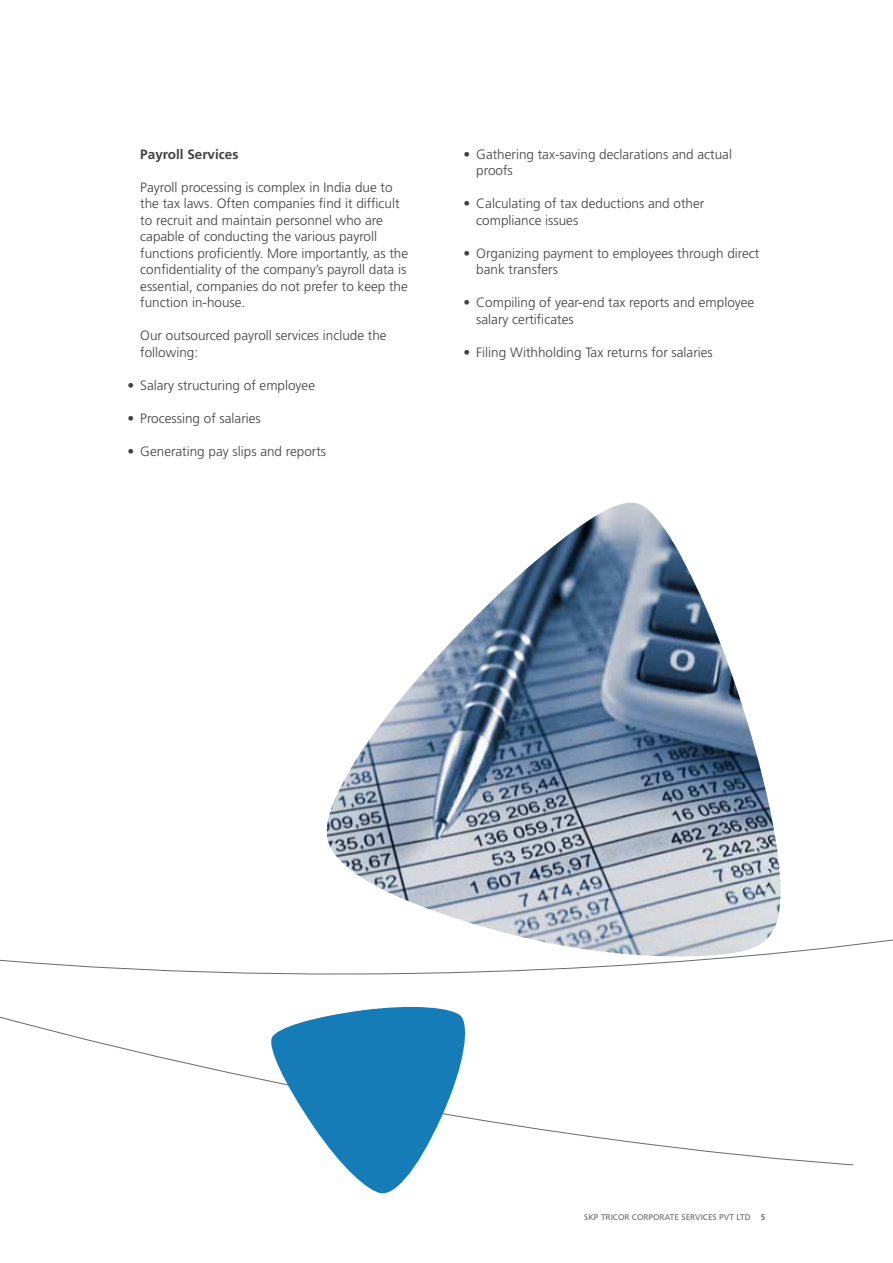
<style>
.page{position:relative;width:893px;height:1263px;background:#fff}
.page>*{position:absolute;margin:0;border:0;box-sizing:border-box;transform-origin:0 0}
.t1{font:300 13.5px/16.5px "Frutiger LT Std";color:#414042}
.t2{font:700 13.5px "Frutiger LT Std";color:#414042}
.t3{font:8.25px "Frutiger LT Std";color:#696a6d}
.s1{font-weight:700}
</style>
<div class="page">
<svg style="left:0;top:944px;width:854px;height:221px"></svg>
<img style="left:316px;top:503px;width:469px;height:456px">
<svg style="left:267px;top:1004px;width:202px;height:190px"></svg>
<p class="t2" style="left:140px;top:146px;width:100px">Payroll Services</p>
<p class="t1" style="left:140px;top:179px;width:269px">Payroll processing is complex in India due to the tax laws. Often companies find it difficult to recruit and maintain personnel who are capable of conducting the various payroll functions proficiently. More importantly, as the confidentiality of the company’s payroll data is essential, companies do not prefer to keep the function in-house.</p>
<p class="t1" style="left:140px;top:328px;width:248px">Our outsourced payroll services include the following:</p>
<p class="t1" style="left:128px;top:377px;width:189px">• Salary structuring of employee</p>
<p class="t1" style="left:128px;top:410px;width:135px">• Processing of salaries</p>
<p class="t1" style="left:128px;top:443px;width:200px">• Generating pay slips and reports</p>
<p class="t1" style="left:476px;top:146px;width:257px;text-indent:-13px">• Gathering tax-saving declarations and actual proofs</p>
<p class="t1" style="left:476px;top:196px;width:230px;text-indent:-13px">• Calculating of tax deductions and other compliance issues</p>
<p class="t1" style="left:476px;top:245px;width:285px;text-indent:-13px">• Organizing payment to employees through direct bank transfers</p>
<p class="t1" style="left:476px;top:295px;width:280px;text-indent:-13px">• Compiling of year-end tax reports and employee salary certificates</p>
<p class="t1" style="left:463px;top:344px;width:251px">• Filing Withholding Tax returns for salaries</p>
<p class="t3" style="left:584px;top:1212px;width:54px">SKP TRICOR CORPOR</p>
<p class="t3" style="left:664px;top:1212px;width:102px">ATE SERVIC ES PVT LTD <span class="s1">5</span></p>
</div>
